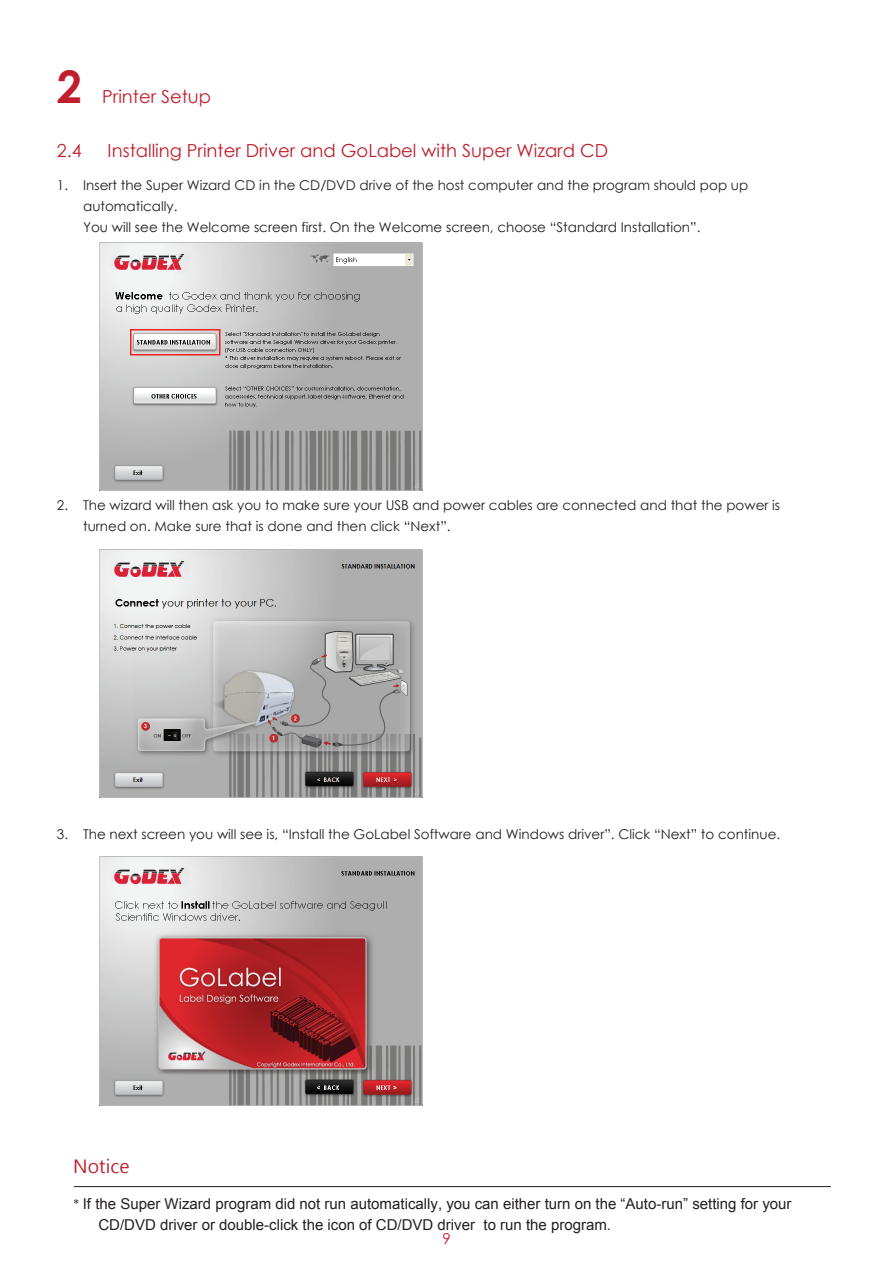
<style>
.page{position:relative;width:893px;height:1263px;background:#fff}
.page>*{position:absolute;margin:0;border:0;box-sizing:border-box;transform-origin:0 0}
.t1{font:700 45px "Century Gothic";color:#c01e2d}
.t2{font:18px "Century Gothic";color:#be1d2c}
.t3{font:18px "Century Gothic";color:#c01e2d}
.t4{font:18px "Microsoft Jheng Hei";color:#be1d2c}
.t5{font:15px/21px "Arial";color:#231f20}
.t6{font:15px "Century Gothic";color:#c01e2d}
.t7{font:13.5px/21px "Century Gothic";color:#231f20}
.s1{font-family:"Century Gothic";font-size:13.5px}
</style>
<div class="page">
<hr style="left:74px;top:1186px;width:757px;height:1px;background:#231f20">
<img style="left:99px;top:549px;width:324px;height:249px">
<img style="left:99px;top:242px;width:324px;height:249px">
<img style="left:99px;top:857px;width:324px;height:248px">
<p class="t1" style="left:57px;top:52px;width:27px">2</p>
<p class="t3" style="left:102px;top:84px;width:110px">Printer Setup</p>
<p class="t3" style="left:57px;top:138px;width:26px">2.4</p>
<p class="t2" style="left:108px;top:138px;width:502px">Installing Printer Driver and GoLabel with Super Wizard CD</p>
<p class="t7" style="left:83px;top:174px;width:667px;text-indent:-26px">1. Insert the Super Wizard CD in the CD/DVD drive of the host computer and the program should pop up automatically.<br>You will see the Welcome screen first. On the Welcome screen, choose “Standard Installation”.</p>
<p class="t7" style="left:83px;top:495px;width:698px;text-indent:-26px">2. The wizard will then ask you to make sure your USB and power cables are connected and that the power is turned on. Make sure that is done and then click “Next”.</p>
<p class="t7" style="left:57px;top:823px;width:725px">3. The next screen you will see is, “Install the GoLabel Software and Windows driver”. Click “Next” to continue.</p>
<p class="t4" style="left:73px;top:1155px;width:58px">Notice</p>
<p class="t5" style="left:98px;top:1194px;width:695px;text-indent:-25px"><span class="s1">*</span> If the Super Wizard program did not run automatically, you can either turn on the “Auto-run” setting for your<br>CD/DVD driver or double-click the icon of CD/DVD driver to run the program.</p>
<p class="t6" style="left:442px;top:1228px;width:10px">9</p>
</div>
